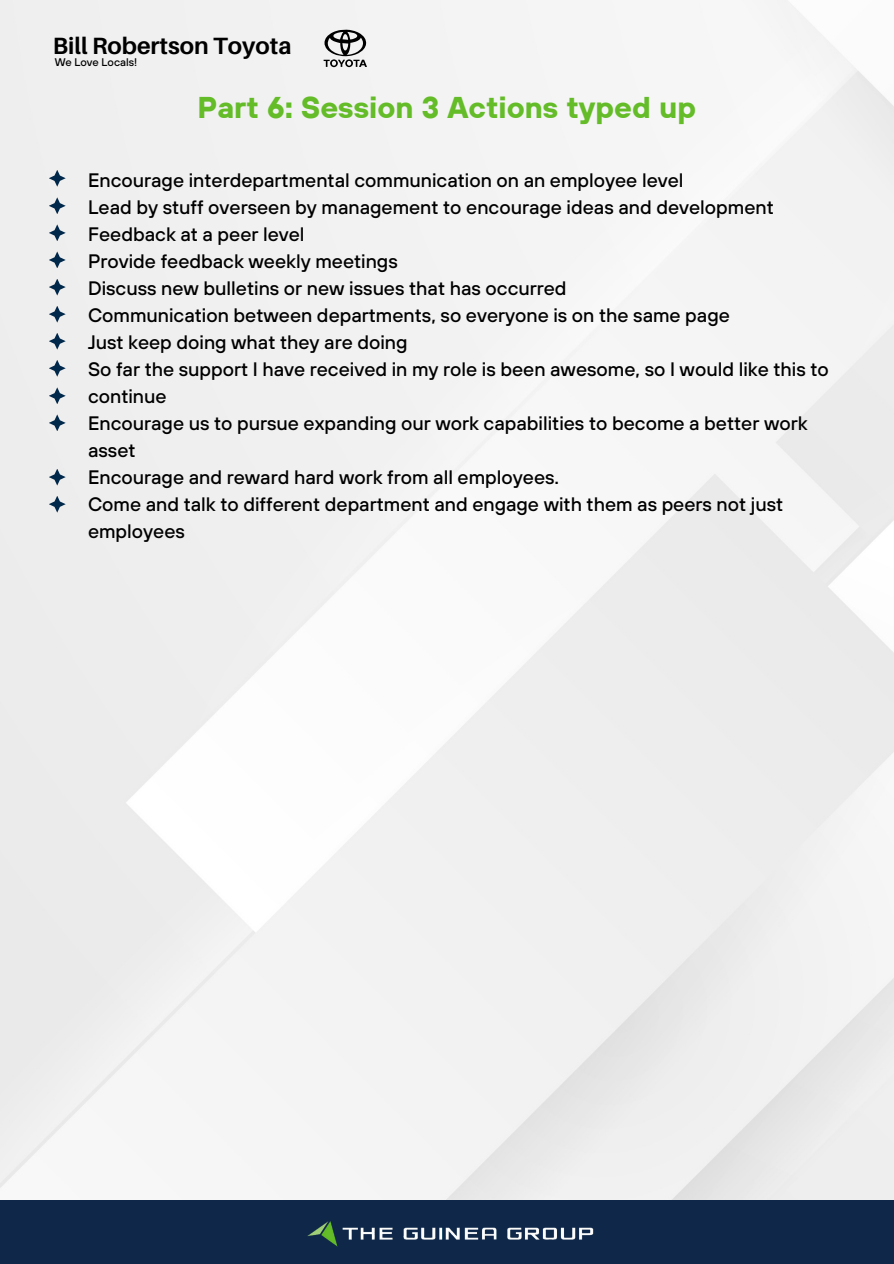
<style>
.page{position:relative;width:894px;height:1264px;background:#fff}
.page>*{position:absolute;margin:0;border:0;box-sizing:border-box;transform-origin:0 0}
.t1{font:700 30px "TT Hoves";color:#64bc28}
.t2{font:700 23.55px "Aileron";color:#000}
.t3{font:500 19.5px/27px "TT Hoves";color:#000}
.t4{font:500 11.1px "TT Hoves";color:#000}
</style>
<div class="page">
<div style="left:0;top:1199px;width:893px;height:64px;background:#0f2749"></div>
<img style="left:307px;top:1221px;width:287px;height:26px">
<svg style="left:323px;top:30px;width:44px;height:37px"></svg>
<svg style="left:49px;top:170px;width:17px;height:17px"></svg>
<svg style="left:49px;top:197px;width:17px;height:17px"></svg>
<svg style="left:49px;top:224px;width:17px;height:17px"></svg>
<svg style="left:49px;top:251px;width:17px;height:17px"></svg>
<svg style="left:49px;top:278px;width:17px;height:17px"></svg>
<svg style="left:49px;top:333px;width:17px;height:16px"></svg>
<svg style="left:49px;top:360px;width:17px;height:17px"></svg>
<svg style="left:49px;top:387px;width:17px;height:17px"></svg>
<svg style="left:49px;top:414px;width:17px;height:17px"></svg>
<svg style="left:49px;top:306px;width:17px;height:16px"></svg>
<svg style="left:49px;top:468px;width:17px;height:17px"></svg>
<svg style="left:49px;top:495px;width:17px;height:17px"></svg>
<p class="t2" style="left:53px;top:31px;width:240px">Bill Robertson Toyota</p>
<p class="t4" style="left:55px;top:56px;width:84px">We Love Locals!</p>
<h3 class="t1" style="left:197px;top:88px;width:500px">Part 6: Session 3 Actions typed up</h3>
<p class="t3" style="left:88px;top:168px;width:742px">Encourage interdepartmental communication on an employee level<br>Lead by stuff overseen by management to encourage ideas and development Feedback at a peer level<br>Provide feedback weekly meetings<br>Discuss new bulletins or new issues that has occurred<br>Communication between departments, so everyone is on the same page<br>Just keep doing what they are doing<br>So far the support I have received in my role is been awesome, so I would like this to continue<br>Encourage us to pursue expanding our work capabilities to become a better work asset<br>Encourage and reward hard work from all employees.<br>Come and talk to different department and engage with them as peers not just employees</p>
</div>
